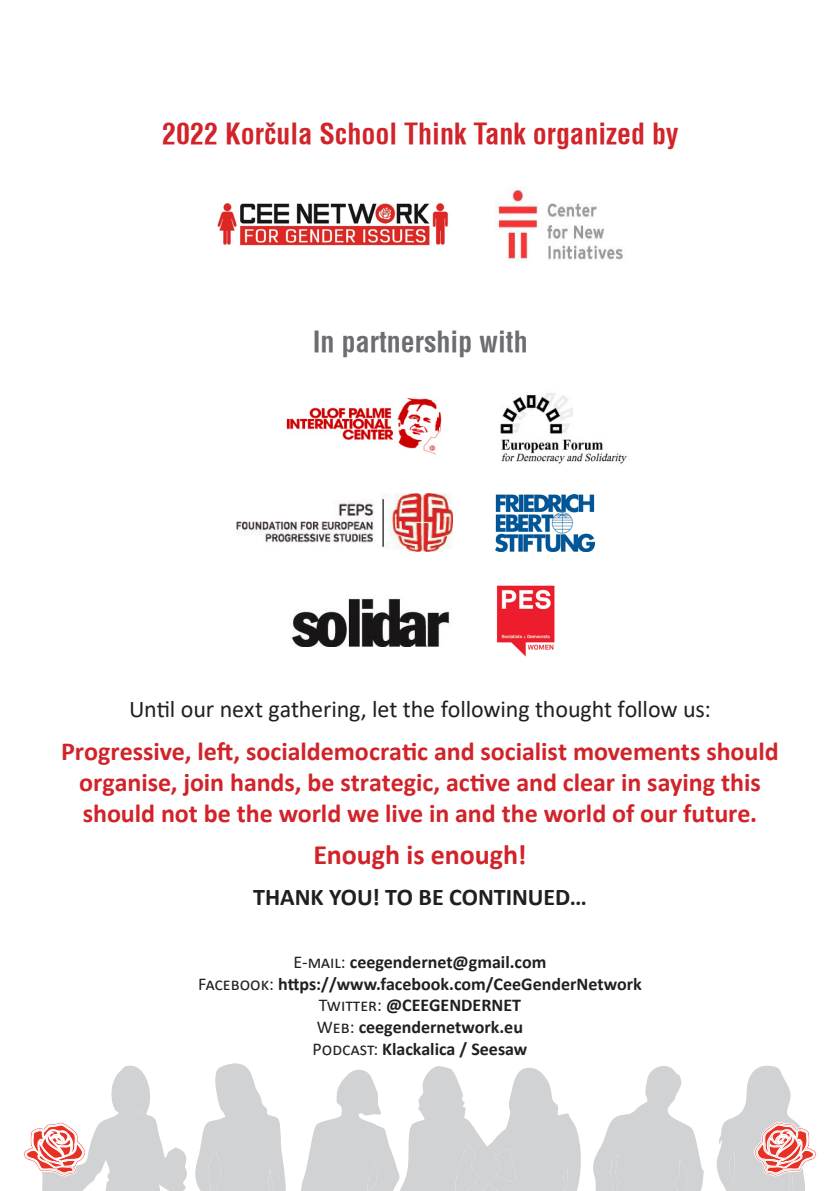
<style>
.page{position:relative;width:840px;height:1191px;background:#fff}
.page>*{position:absolute;margin:0;border:0;box-sizing:border-box;transform-origin:0 0}
.Tablica_tekst{font:700 28px "Helvetica CE Condensed";color:#d1232a}
.Tablica_tekst-2{font:700 28px "Helvetica CE Condensed";color:#6c6d70}
.Osnovni_tekst{font:700 28px "Calibri";letter-spacing:-.005em;color:#d1232a}
.Osnovni_tekst-2{font:700 26px/31.2px "Calibri";color:#d1232a;text-align:center}
.Osnovni_tekst-3{font:24px "Calibri";letter-spacing:-.005em;color:#231f20}
.Osnovni_tekst-4{font:700 24px "Calibri";color:#231f20}
.Tablica_tekst-3{font:700 18px "Calibri";color:#231f20}
.s1{font-weight:400}
</style>
<div class="page">
<svg style="left:593px;top:1066px;width:111px;height:125px"></svg>
<svg style="left:301px;top:1066px;width:280px;height:125px"></svg>
<svg style="left:716px;top:1066px;width:101px;height:125px"></svg>
<svg style="left:23px;top:1063px;width:263px;height:128px"></svg>
<img style="left:500px;top:393px;width:127px;height:71px">
<img style="left:217px;top:203px;width:232px;height:43px">
<img style="left:495px;top:186px;width:128px;height:75px">
<img style="left:291px;top:598px;width:159px;height:49px">
<img style="left:236px;top:493px;width:216px;height:58px">
<img style="left:286px;top:398px;width:156px;height:57px">
<img style="left:495px;top:494px;width:98px;height:57px">
<img style="left:496px;top:585px;width:59px;height:72px">
<p class="Tablica_tekst" style="left:162px;top:116px;width:517px">2022 Korčula School Think Tank organized by</p>
<p class="Tablica_tekst-2" style="left:313px;top:324px;width:216px">In partnership with</p>
<p class="Osnovni_tekst-3" style="left:129px;top:693px;width:583px">Until our next gathering, let the following thought follow us:</p>
<p class="Osnovni_tekst-2" style="left:61px;top:735px;width:718px">Progressive, left, socialdemocratic and socialist movements should organise, join hands, be strategic, active and clear in saying this should not be the world we live in and the world of our future.</p>
<p class="Osnovni_tekst" style="left:313px;top:834px;width:214px">Enough is enough!</p>
<p class="Osnovni_tekst-4" style="left:253px;top:880px;width:335px">THANK YOU! TO BE CONTINUED…</p>
<p class="Tablica_tekst-3" style="left:293px;top:949px;width:254px"><span class="s1">E-mail:</span> ceegendernet@gmail.com</p>
<p class="Tablica_tekst-3" style="left:198px;top:971px;width:445px"><span class="s1">Facebook:</span> https://www.facebook.com/CeeGenderNetwork</p>
<p class="Tablica_tekst-3" style="left:319px;top:992px;width:204px"><span class="s1">Twitter:</span> @CEEGENDERNET</p>
<p class="Tablica_tekst-3" style="left:317px;top:1014px;width:207px"><span class="s1">Web:</span> ceegendernetwork.eu</p>
<p class="Tablica_tekst-3" style="left:312px;top:1036px;width:216px"><span class="s1">Podcast:</span> Klackalica / Seesaw</p>
</div>
